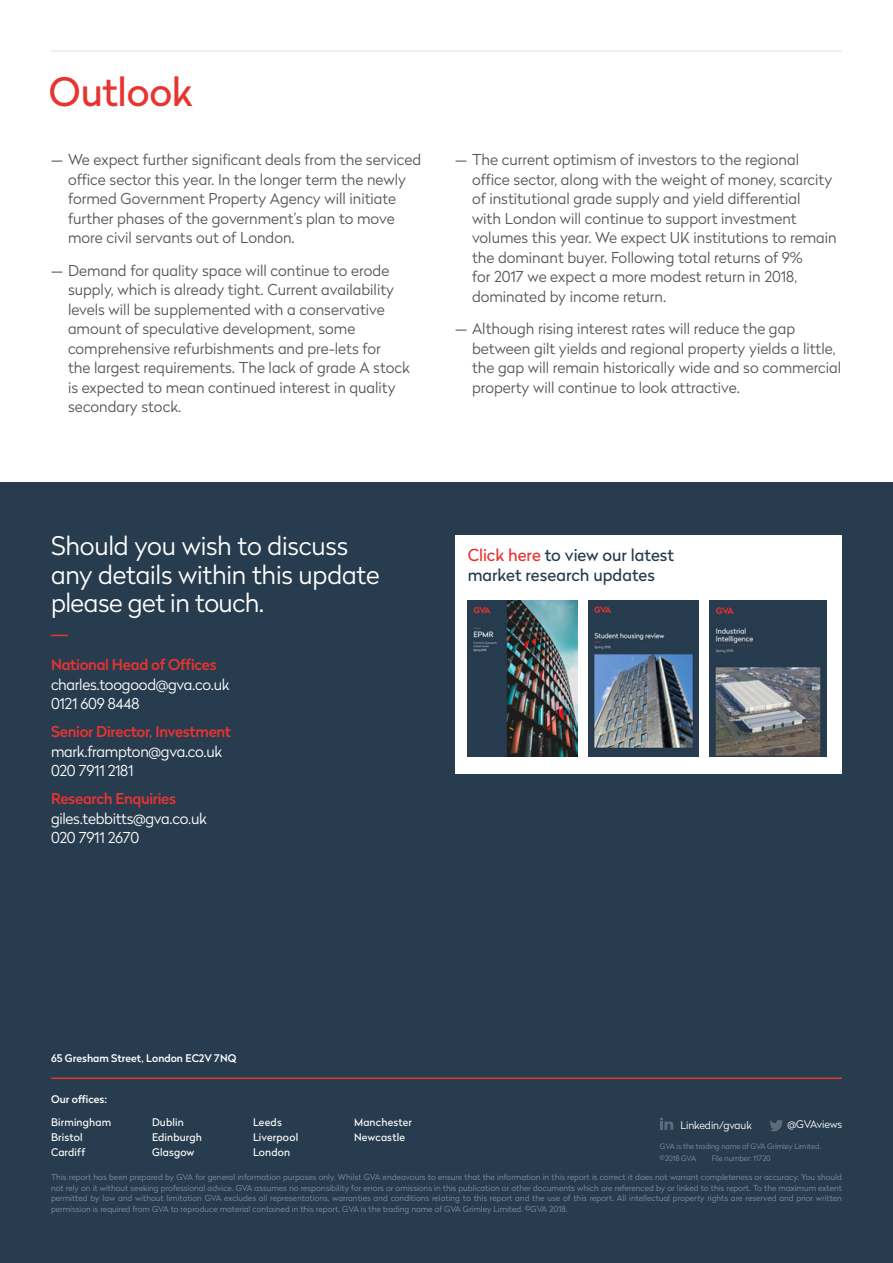
<style>
.page{position:relative;width:893px;height:1263px;background:#fff}
.page>*{position:absolute;margin:0;border:0;box-sizing:border-box;transform-origin:0 0}
.t1{font:39px "Radikal";letter-spacing:-.01em;color:#e73431}
.t2{font:300 25.5px/28.5px "Radikal";letter-spacing:-.01em;color:#fff}
.t3{font:16.5px/19.8px "Radikal";color:#273c4e}
.t4{font:300 15px/19.5px "Radikal";color:#575756}
.t5{font:300 15px/19.5px "Radikal";letter-spacing:-.02em;color:#fff}
.t6{font:500 15px "Radikal";letter-spacing:-.02em;color:#e73431}
.t7{font:10.5px/15px "Radikal";letter-spacing:.015em;color:#fff}
.t8{font:500 10.5px "Radikal";color:#fff}
.t9{font:300 10.5px "Radikal";letter-spacing:-.01em;color:#fff}
.t10{font:300 8.25px/10.5px "Radikal";color:#848e9e;text-align:justify}
.t11{font:300 7.5px/12.6px "Radikal";letter-spacing:-.01em;color:#848e9e}
.s1{color:#e73431}
</style>
<div class="page">
<div style="left:0;top:483px;width:893px;height:780px;background:#273c4e"></div>
<svg style="left:51px;top:635px;width:17px;height:1px"></svg>
<hr style="left:51px;top:1077px;width:791px;height:2px;background:#e73431">
<div style="left:455px;top:536px;width:387px;height:238px;background:#fff"></div>
<hr style="left:51px;top:50px;width:791px;height:2px;background:#e1e1e1">
<img style="left:588px;top:600px;width:110px;height:156px">
<img style="left:468px;top:600px;width:110px;height:156px">
<img style="left:710px;top:600px;width:116px;height:156px">
<svg style="left:660px;top:1117px;width:13px;height:13px"></svg>
<svg style="left:770px;top:1120px;width:13px;height:11px"></svg>
<h1 class="t1" style="left:49px;top:65px;width:145px">Outlook</h1>
<p class="t4" style="left:68px;top:149px;width:355px;text-indent:-17px">— We expect further significant deals from the serviced office sector this year. In the longer term the newly formed Government Property Agency will initiate further phases of the government’s plan to move more civil servants out of London.</p>
<p class="t4" style="left:68px;top:260px;width:343px;text-indent:-17px">— Demand for quality space will continue to erode supply, which is already tight. Current availability levels will be supplemented with a conservative amount of speculative development, some comprehensive refurbishments and pre-lets for<br>the largest requirements. The lack of grade A stock is expected to mean continued interest in quality secondary stock.</p>
<p class="t4" style="left:472px;top:149px;width:366px;text-indent:-17px">— The current optimism of investors to the regional office sector, along with the weight of money, scarcity of institutional grade supply and yield differential<br>with London will continue to support investment volumes this year. We expect UK institutions to remain the dominant buyer. Following total returns of 9%<br>for 2017 we expect a more modest return in 2018, dominated by income return.</p>
<p class="t4" style="left:472px;top:318px;width:371px;text-indent:-17px">— Although rising interest rates will reduce the gap between gilt yields and regional property yields a little, the gap will remain historically wide and so commercial property will continue to look attractive.</p>
<h2 class="t2" style="left:51px;top:531px;width:330px">Should you wish to discuss any details within this update please get in touch.</h2>
<p class="t6" style="left:51px;top:654px;width:167px">National Head of Offices</p>
<p class="t5" style="left:51px;top:674px;width:180px">charles.toogood@gva.co.uk<br>0121 609 8448</p>
<p class="t6" style="left:51px;top:721px;width:182px">Senior Director, Investment</p>
<p class="t5" style="left:51px;top:741px;width:173px">mark.frampton@gva.co.uk<br>020 7911 2181</p>
<p class="t6" style="left:51px;top:788px;width:127px">Research Enquiries</p>
<p class="t5" style="left:51px;top:808px;width:157px">giles.tebbitts@gva.co.uk<br>020 7911 2670</p>
<p class="t3" style="left:468px;top:544px;width:208px"><span class="s1">Click here</span> to view our latest market research updates</p>
<p class="t8" style="left:51px;top:1051px;width:187px">65 Gresham Street, London EC2V 7NQ</p>
<p class="t8" style="left:51px;top:1091px;width:57px">Our offices:</p>
<p class="t7" style="left:51px;top:1114px;width:62px">Birmingham<br>Bristol<br>Cardiff</p>
<p class="t7" style="left:152px;top:1114px;width:51px">Dublin<br>Edinburgh<br>Glasgow</p>
<p class="t7" style="left:253px;top:1114px;width:47px">Leeds<br>Liverpool<br>London</p>
<p class="t7" style="left:354px;top:1114px;width:60px">Manchester<br>Newcastle</p>
<p class="t9" style="left:680px;top:1118px;width:73px">Linkedin/gvauk</p>
<p class="t9" style="left:787px;top:1117px;width:56px">@GVAviews</p>
<p class="t11" style="left:660px;top:1139px;width:163px">GVA is the trading name of GVA Grimley Limited. ©2018 GVA</p>
<p class="t11" style="left:712px;top:1152px;width:60px">File number: 11720</p>
<p class="t10" style="left:51px;top:1172px;width:792px">This report has been prepared by GVA for general information purposes only. Whilst GVA endeavours to ensure that the information in this report is correct it does not warrant completeness or accuracy. You should not rely on it without seeking professional advice. GVA assumes no responsibility for errors or omissions in this publication or other documents which are referenced by or linked to this report. To the maximum extent permitted by law and without limitation GVA excludes all representations, warranties and conditions relating to this report and the use of this report. All intellectual property rights are reserved and prior written permission is required from GVA to reproduce material contained in this report. GVA is the trading name of GVA Grimley Limited. ©GVA 2018.</p>
</div>
